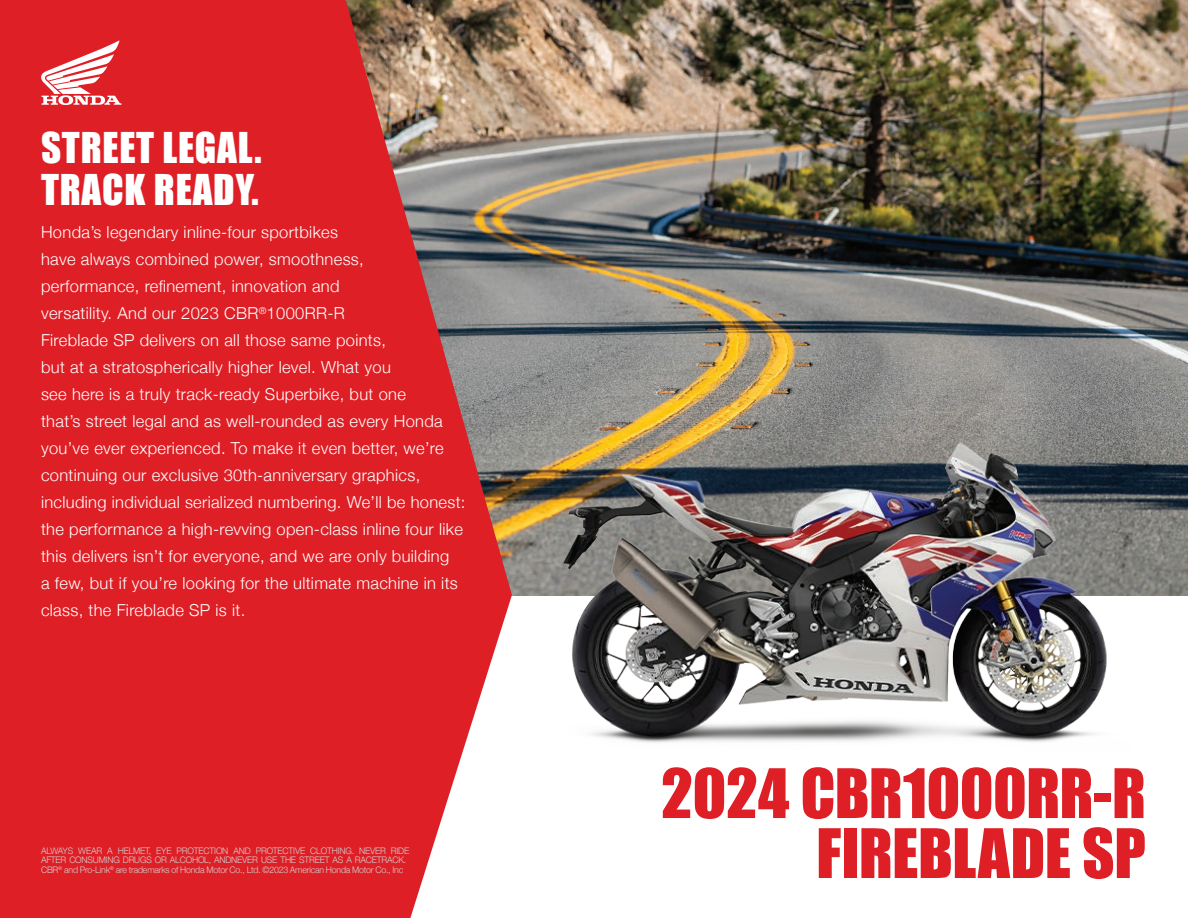
<style>
.page{position:relative;width:1188px;height:918px;background:#fff}
.page>*{position:absolute;margin:0;border:0;box-sizing:border-box;transform-origin:0 0}
.t1{font:63px/60px "Impact";letter-spacing:-.01em;color:#df1f26;text-align:right}
.t2{font:39px/42px "Impact";letter-spacing:.02em;color:#fff}
.t3{font:300 16.5px/27px "Helvetica Neue";letter-spacing:.02em;color:#fff}
.t4{font:300 9px/9.8px "Helvetica Neue";letter-spacing:-.02em;color:#d1d2d4}
</style>
<div class="page">
<img style="left:512px;top:0;width:676px;height:595px">
<svg style="left:0;top:0;width:512px;height:918px;background:#d83236"></svg>
<svg style="left:41px;top:40px;width:81px;height:65px"></svg>
<img style="left:518px;top:386px;width:639px;height:357px">
<h2 class="t2" style="left:41px;top:125px;width:222px">STREET LEGAL.<br>TRACK READY.</h2>
<p class="t3" style="left:41px;top:218px;width:426px">Honda’s legendary inline-four sportbikes<br>have always combined power, smoothness, performance, refinement, innovation and<br>versatility. And our 2023 CBR<sup>®</sup>1000RR-R<br>Fireblade SP delivers on all those same points,<br>but at a stratospherically higher level. What you<br>see here is a truly track-ready Superbike, but one<br>that’s street legal and as well-rounded as every Honda you’ve ever experienced. To make it even better, we’re continuing our exclusive 30th-anniversary graphics, including individual serialized numbering. We’ll be honest: the performance a high-revving open-class inline four like this delivers isn’t for everyone, and we are only building<br>a few, but if you’re looking for the ultimate machine in its class, the Fireblade SP is it.</p>
<p class="t4" style="left:41px;top:845px;width:370px">ALWAYS WEAR A HELMET, EYE PROTECTION AND PROTECTIVE CLOTHING. NEVER RIDE<br>AFTER CONSUMING DRUGS OR ALCOHOL, ANDNEVER USE THE STREET AS A RACETRACK.<br>CBR<sup>®</sup> and Pro-Link<sup>®</sup> are trademarks of Honda Motor Co., Ltd. ©2023 American Honda Motor Co., Inc</p>
<h1 class="t1" style="left:661px;top:762px;width:486px">2024 CBR1000RR-R<br>FIREBLADE SP</h1>
</div>
